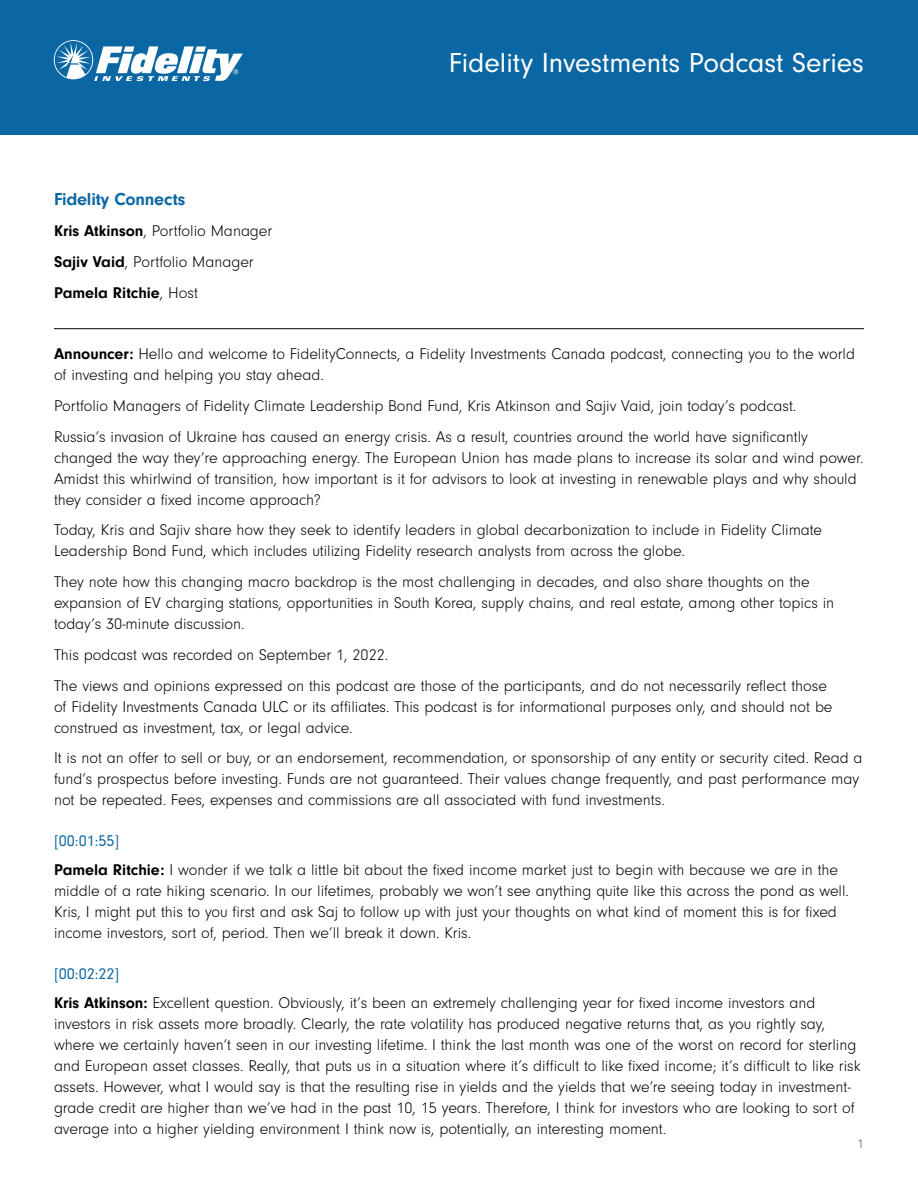
<style>
.page{position:relative;width:918px;height:1188px;background:#fff}
.page>*{position:absolute;margin:0;border:0;box-sizing:border-box;transform-origin:0 0}
.t1{font:28.5px "Neuzeit Gro";color:#fff}
.t2{font:700 18px "Neuzeit Gro";letter-spacing:-.01em;color:#0b67a3}
.t3{font:300 16.2px/21px "Neuzeit Gro";color:#000}
.t4{font:300 13.5px "Neuzeit Gro";color:#58595b}
.s1{font-weight:700}
.s2{font-weight:400;color:#0b67a3}
</style>
<div class="page">
<div style="left:0;top:0;width:918px;height:135px;background:#0b67a3"></div>
<svg style="left:54px;top:40px;width:189px;height:41px"></svg>
<hr style="left:54px;top:328px;width:810px;height:1px;background:#000">
<p class="t2" style="left:54px;top:189px;width:133px">Fidelity Connects</p>
<p class="t3" style="left:54px;top:216px;width:220px;line-height:30.8px"><span class="s1">Kris Atkinson</span>, Portfolio Manager<br><span class="s1">Sajiv Vaid</span>, Portfolio Manager<br><span class="s1">Pamela Ritchie</span>, Host</p>
<h1 class="t1" style="left:449px;top:47px;width:417px">Fidelity Investments Podcast Series</h1>
<p class="t3" style="left:54px;top:344px;width:803px"><span class="s1">Announcer:</span> Hello and welcome to FidelityConnects, a Fidelity Investments Canada podcast, connecting you to the world of investing and helping you stay ahead.</p>
<p class="t3" style="left:54px;top:391px;width:756px;line-height:30.8px">Portfolio Managers of Fidelity Climate Leadership Bond Fund, Kris Atkinson and Sajiv Vaid, join today’s podcast.<br>Russia’s invasion of Ukraine has caused an energy crisis. As a result, countries around the world have significantly</p>
<p class="t3" style="left:54px;top:447px;width:811px">changed the way they’re approaching energy. The European Union has made plans to increase its solar and wind power.<br>Amidst this whirlwind of transition, how important is it for advisors to look at investing in renewable plays and why should they consider a fixed income approach?</p>
<p class="t3" style="left:54px;top:520px;width:770px">Today, Kris and Sajiv share how they seek to identify leaders in global decarbonization to include in Fidelity Climate<br>Leadership Bond Fund, which includes utilizing Fidelity research analysts from across the globe.</p>
<p class="t3" style="left:54px;top:572px;width:782px">They note how this changing macro backdrop is the most challenging in decades, and also share thoughts on the expansion of EV charging stations, opportunities in South Korea, supply chains, and real estate, among other topics in today’s 30-minute discussion.</p>
<p class="t3" style="left:54px;top:640px;width:775px;line-height:30.8px">This podcast was recorded on September 1, 2022.<br>The views and opinions expressed on this podcast are those of the participants, and do not necessarily reflect those</p>
<p class="t3" style="left:54px;top:696px;width:780px">of Fidelity Investments Canada ULC or its affiliates. This podcast is for informational purposes only, and should not be construed as investment, tax, or legal advice.</p>
<p class="t3" style="left:54px;top:748px;width:810px">It is not an offer to sell or buy, or an endorsement, recommendation, or sponsorship of any entity or security cited. Read a fund’s prospectus before investing. Funds are not guaranteed. Their values change frequently, and past performance may not be repeated. Fees, expenses and commissions are all associated with fund investments.</p>
<p class="t3" style="left:54px;top:826px;width:786px;line-height:29.2px"><span class="s2">[00:01:55]<br></span><span class="s1">Pamela Ritchie:</span> I wonder if we talk a little bit about the fixed income market just to begin with because we are in the</p>
<p class="t3" style="left:54px;top:881px;width:797px">middle of a rate hiking scenario. In our lifetimes, probably we won’t see anything quite like this across the pond as well.<br>Kris, I might put this to you first and ask Saj to follow up with just your thoughts on what kind of moment this is for fixed income investors, sort of, period. Then we’ll break it down. Kris.</p>
<p class="t3" style="left:54px;top:959px;width:763px;line-height:29.2px"><span class="s2">[00:02:22]<br></span><span class="s1">Kris Atkinson:</span> Excellent question. Obviously, it’s been an extremely challenging year for fixed income investors and</p>
<p class="t3" style="left:54px;top:1013px;width:808px">investors in risk assets more broadly. Clearly, the rate volatility has produced negative returns that, as you rightly say, where we certainly haven’t seen in our investing lifetime. I think the last month was one of the worst on record for sterling and European asset classes. Really, that puts us in a situation where it’s difficult to like fixed income; it’s difficult to like risk assets. However, what I would say is that the resulting rise in yields and the yields that we’re seeing today in investment&shy;grade credit are higher than we’ve had in the past 10, 15 years. Therefore, I think for investors who are looking to sort of average into a higher yielding environment I think now is, potentially, an interesting moment.</p>
<p class="t4" style="left:857px;top:1137px;width:8px">1</p>
</div>
